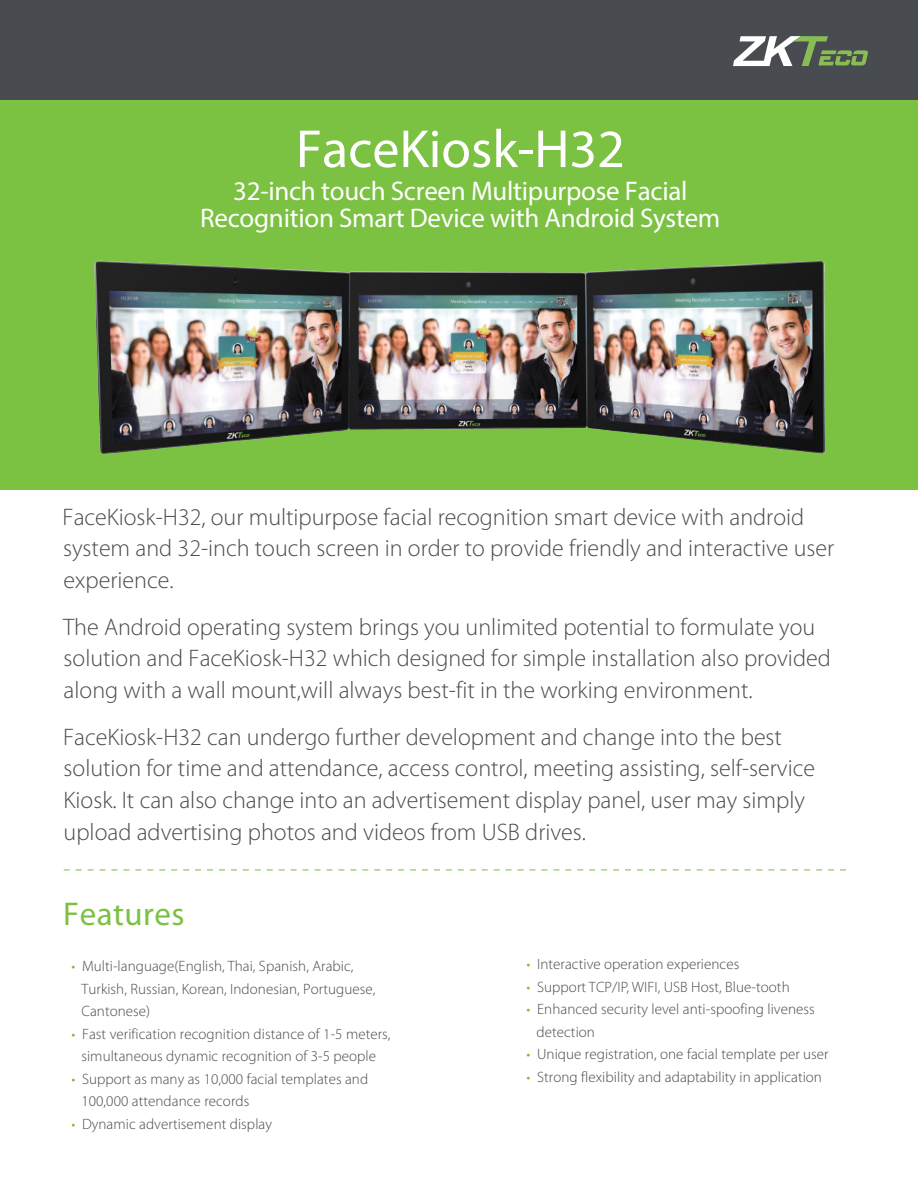
<style>
.page{position:relative;width:918px;height:1188px;background:#fff}
.page>*{position:absolute;margin:0;border:0;box-sizing:border-box;transform-origin:0 0}
.t1{font:54px "Myriad Pro";color:#fff}
.t2{font:33px "Myriad Pro";letter-spacing:.015em;color:#7bc142}
.t3{font:27px/27.8px "Myriad Pro";letter-spacing:-.01em;color:#fff;text-align:center}
.t4{font:300 24px/31.7px "Myriad Pro";color:#484b4f}
.t5{font:300 15px "Myriad Pro";letter-spacing:.005em;color:#484848}
.s1{font-weight:700;color:#79bc29}
</style>
<div class="page">
<div style="left:0;top:0;width:918px;height:128px;background:#484b4f"></div>
<div style="left:0;top:100px;width:918px;height:389px;background:#7bc142"></div>
<svg style="left:733px;top:36px;width:135px;height:30px"></svg>
<img style="left:94px;top:260px;width:730px;height:194px">
<svg style="left:64px;top:870px;width:782px;height:1px"></svg>
<h1 class="t1" style="left:296px;top:116px;width:331px">FaceKiosk-H32</h1>
<p class="t3" style="left:200px;top:176px;width:522px">32-inch touch Screen Multipurpose Facial<br>Recognition Smart Device with Android System</p>
<p class="t4" style="left:63px;top:501px;width:773px">FaceKiosk-H32, our multipurpose facial recognition smart device with android system and 32-inch touch screen in order to provide friendly and interactive user experience.</p>
<p class="t4" style="left:63px;top:611px;width:769px">The Android operating system brings you unlimited potential to formulate you solution and FaceKiosk-H32 which designed for simple installation also provided along with a wall mount,will always best-fit in the working environment.</p>
<p class="t4" style="left:63px;top:721px;width:754px">FaceKiosk-H32 can undergo further development and change into the best solution for time and attendance, access control, meeting assisting, self-service Kiosk. It can also change into an advertisement display panel, user may simply upload advertising photos and videos from USB drives.</p>
<h2 class="t2" style="left:63px;top:894px;width:123px">Features</h2>
<p class="t5" style="left:71px;top:957px;width:284px"><span class="s1">·</span> Multi-language(English, Thai, Spanish, Arabic,</p>
<p class="t5" style="left:81px;top:980px;width:295px">Turkish, Russian, Korean, Indonesian, Portuguese,</p>
<p class="t5" style="left:81px;top:1002px;width:70px">Cantonese)</p>
<p class="t5" style="left:71px;top:1025px;width:321px"><span class="s1">·</span> Fast verification recognition distance of 1-5 meters,</p>
<p class="t5" style="left:81px;top:1047px;width:296px">simultaneous dynamic recognition of 3-5 people</p>
<p class="t5" style="left:71px;top:1070px;width:298px"><span class="s1">·</span> Support as many as 10,000 facial templates and</p>
<p class="t5" style="left:81px;top:1092px;width:169px">100,000 attendance records</p>
<p class="t5" style="left:71px;top:1115px;width:202px"><span class="s1">·</span> Dynamic advertisement display</p>
<p class="t5" style="left:526px;top:955px;width:214px"><span class="s1">·</span> Interactive operation experiences</p>
<p class="t5" style="left:526px;top:978px;width:265px"><span class="s1">·</span> Support TCP/IP, WIFI, USB Host, Blue-tooth</p>
<p class="t5" style="left:526px;top:1000px;width:290px"><span class="s1">·</span> Enhanced security level anti-spoofing liveness</p>
<p class="t5" style="left:537px;top:1024px;width:60px">detection</p>
<p class="t5" style="left:526px;top:1046px;width:304px"><span class="s1">·</span> Unique registration, one facial template per user</p>
<p class="t5" style="left:526px;top:1069px;width:297px"><span class="s1">·</span> Strong flexibility and adaptability in application</p>
</div>
